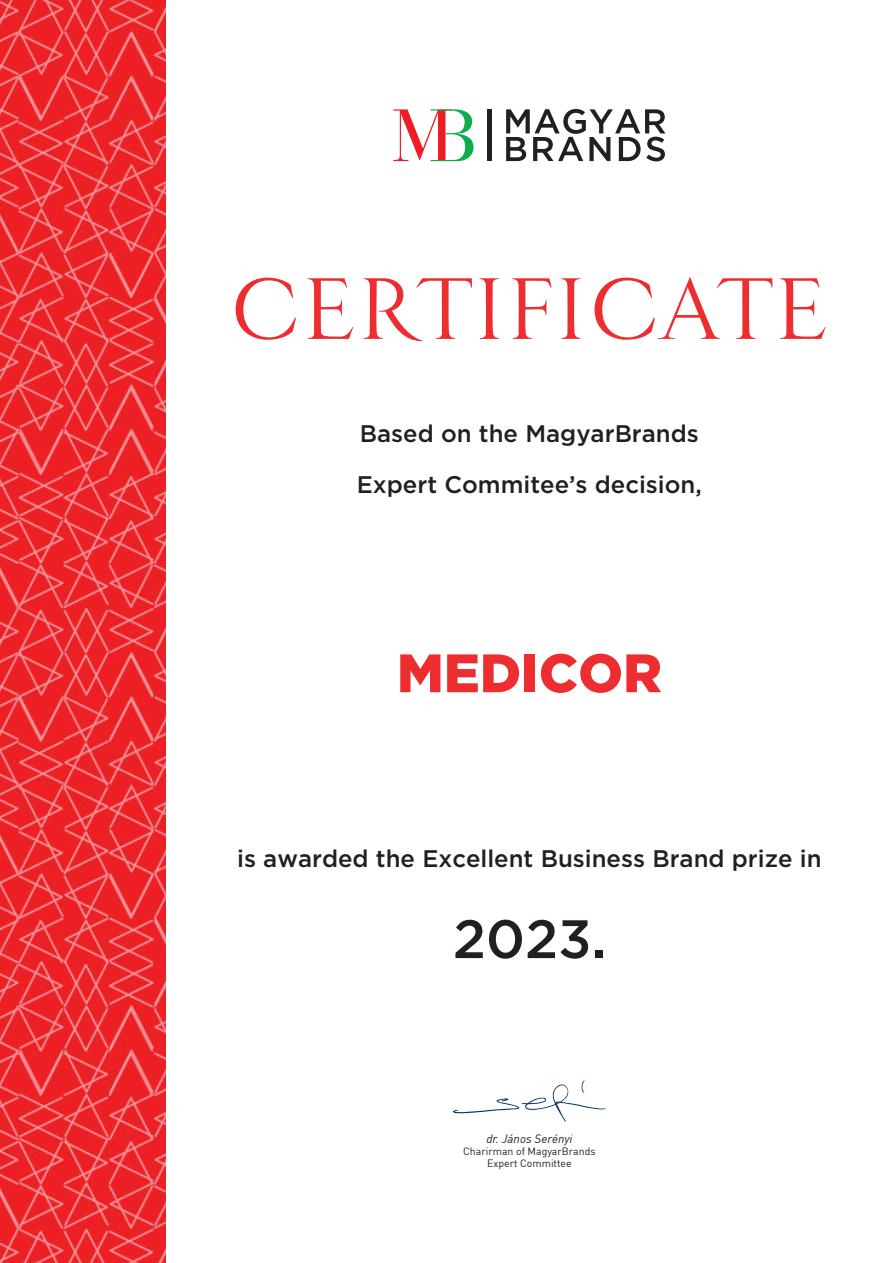
<style>
.page{position:relative;width:893px;height:1263px;background:#fff}
.page>*{position:absolute;margin:0;border:0;box-sizing:border-box;transform-origin:0 0}
.t1{font:108px "Minerva Antiqua";color:#ee2d30}
.t2{font:900 54px "Gotham CE";color:#ee2d30}
.t3{font:500 54px "Gotham CE";color:#231f20}
.t4{font:500 24px/51px "Gotham CE";color:#231f20}
.t5{font:italic 12px "DIN";color:#231f20}
.t6{font:10.5px/12px "DIN";color:#231f20;text-align:center}
</style>
<div class="page">
<hr style="left:488px;top:109px;width:4px;height:52px;background:#231f20">
<svg style="left:393px;top:109px;width:80px;height:52px"></svg>
<svg style="left:506px;top:109px;width:159px;height:52px"></svg>
<img style="left:0;top:0;width:166px;height:1263px">
<svg style="left:453px;top:1080px;width:153px;height:41px"></svg>
<h1 class="t1" style="left:229px;top:252px;width:602px">CERTIFICATE</h1>
<p class="t4" style="left:357px;top:407px;width:347px">Based on the MagyarBrands<br>Expert Commitee’s decision,</p>
<h2 class="t2" style="left:397px;top:642px;width:266px">MEDICOR</h2>
<p class="t4" style="left:237px;top:832px;width:586px">is awarded the Excellent Business Brand prize in</p>
<h2 class="t3" style="left:453px;top:908px;width:155px">2023.</h2>
<p class="t5" style="left:486px;top:1131px;width:88px">dr. János Serényi</p>
<p class="t6" style="left:463px;top:1144px;width:134px">Charirman of MagyarBrands<br>Expert Committee</p>
</div>
